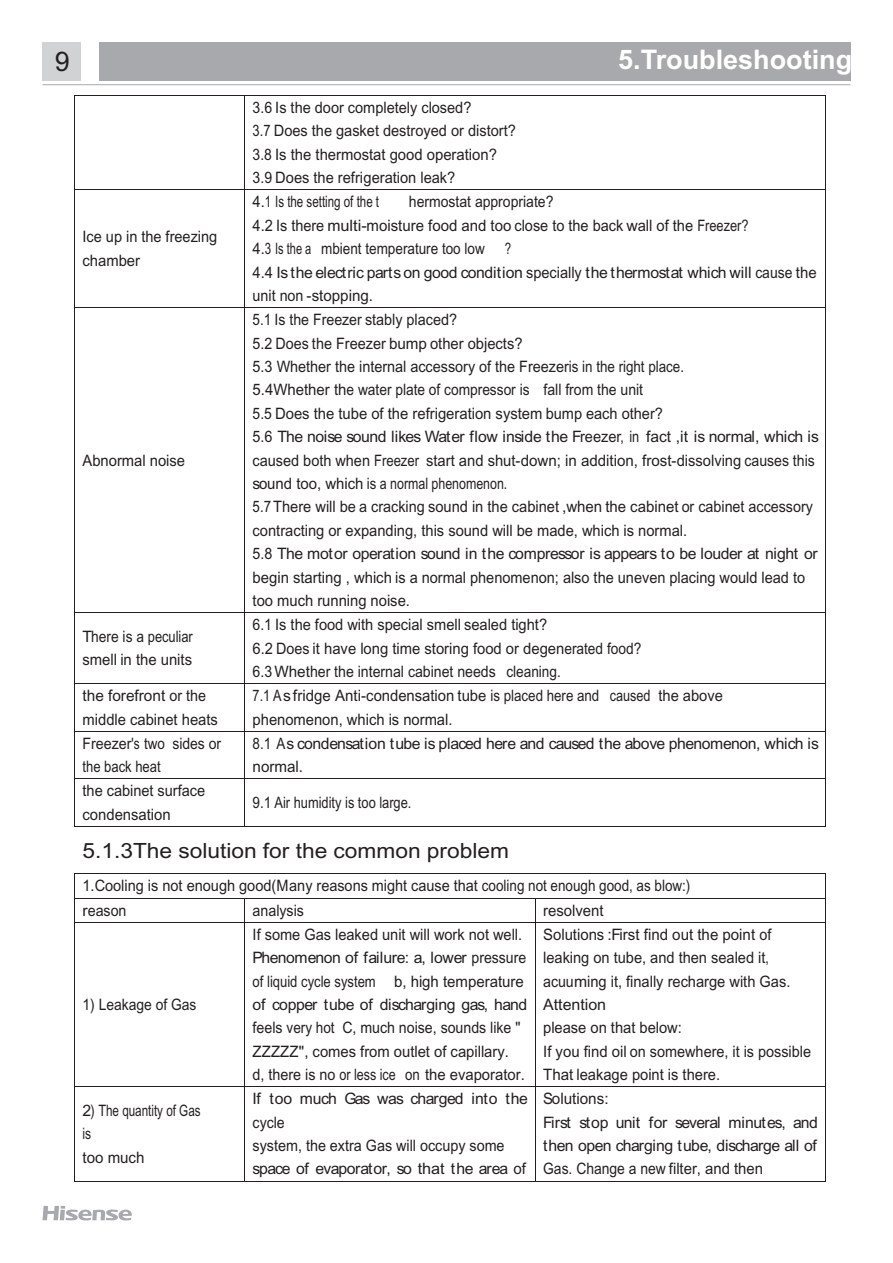
<style>
.page{position:relative;width:893px;height:1263px;background:#fff}
.page>*{position:absolute;margin:0;border:0;box-sizing:border-box;transform-origin:0 0}
.t1{font:700 27px "Arial";color:#fff}
.t2{font:27px "Arial Unicode MS";color:#231f20}
.t3{font:21px "Arial Unicode MS";color:#231f20;scale:1.08 1}
.t4{font:15.75px/23.4px "Arial Unicode MS";color:#231f20;scale:.86 1}
.t5{font:15.75px/23.4px "Arial Unicode MS";color:#231f20;scale:.89 1}
.t6{font:15.75px/23.4px "Arial Unicode MS";color:#231f20;scale:.93 1}
.t7{font:15.75px/23.4px "Arial Unicode MS";color:#231f20;scale:.94 1}
.t8{font:15.75px/23.4px "Arial Unicode MS";color:#231f20}
.t9{font:15.75px/23.4px "Arial Unicode MS";color:#231f20;scale:.92 1}
.t10{font:15.75px/23.4px "Arial Unicode MS";color:#231f20;scale:.95 1}
.t11{font:15.75px/23.4px "Arial Unicode MS";color:#231f20;scale:.73 1}
.t12{font:15.75px/23.4px "Arial Unicode MS";color:#231f20;scale:.8 1}
.t13{font:15.75px/23.4px "Arial Unicode MS";letter-spacing:-.025em;color:#231f20;scale:.85 1}
.t14{font:15.75px/23.4px "Arial Unicode MS";color:#231f20;scale:.9 1}
.t15{font:15.75px "Arial Unicode MS";color:#231f20;scale:.88 1}
</style>
<div class="page">
<div style="left:99px;top:43px;width:751px;height:38px;background:#a8a9ad"></div>
<div style="left:43px;top:43px;width:38px;height:38px;background:#d1d2d4"></div>
<hr style="left:43px;top:84px;width:807px;height:1px;background:#a8a9ad">
<svg style="left:43px;top:1206px;width:89px;height:14px"></svg>
<hr style="left:75px;top:95px;width:169px;height:1px;background:#231f20">
<hr style="left:245px;top:95px;width:580px;height:1px;background:#231f20">
<hr style="left:74px;top:96px;width:1px;height:93px;background:#231f20">
<hr style="left:244px;top:96px;width:1px;height:93px;background:#231f20">
<hr style="left:825px;top:96px;width:1px;height:93px;background:#231f20">
<hr style="left:75px;top:190px;width:169px;height:1px;background:#231f20">
<hr style="left:245px;top:190px;width:580px;height:1px;background:#231f20">
<hr style="left:74px;top:190px;width:1px;height:117px;background:#231f20">
<hr style="left:244px;top:190px;width:1px;height:117px;background:#231f20">
<hr style="left:825px;top:190px;width:1px;height:117px;background:#231f20">
<hr style="left:75px;top:307px;width:169px;height:1px;background:#231f20">
<hr style="left:245px;top:307px;width:580px;height:1px;background:#231f20">
<hr style="left:74px;top:308px;width:1px;height:304px;background:#231f20">
<hr style="left:244px;top:308px;width:1px;height:304px;background:#231f20">
<hr style="left:825px;top:308px;width:1px;height:304px;background:#231f20">
<hr style="left:75px;top:612px;width:169px;height:1px;background:#231f20">
<hr style="left:245px;top:612px;width:580px;height:1px;background:#231f20">
<hr style="left:74px;top:613px;width:1px;height:70px;background:#231f20">
<hr style="left:244px;top:613px;width:1px;height:70px;background:#231f20">
<hr style="left:825px;top:613px;width:1px;height:70px;background:#231f20">
<hr style="left:75px;top:683px;width:169px;height:1px;background:#231f20">
<hr style="left:245px;top:683px;width:580px;height:1px;background:#231f20">
<hr style="left:74px;top:684px;width:1px;height:47px;background:#231f20">
<hr style="left:244px;top:684px;width:1px;height:47px;background:#231f20">
<hr style="left:825px;top:684px;width:1px;height:47px;background:#231f20">
<hr style="left:75px;top:731px;width:169px;height:1px;background:#231f20">
<hr style="left:245px;top:731px;width:580px;height:1px;background:#231f20">
<hr style="left:74px;top:732px;width:1px;height:46px;background:#231f20">
<hr style="left:244px;top:732px;width:1px;height:46px;background:#231f20">
<hr style="left:825px;top:732px;width:1px;height:46px;background:#231f20">
<hr style="left:75px;top:778px;width:169px;height:1px;background:#231f20">
<hr style="left:245px;top:778px;width:580px;height:1px;background:#231f20">
<hr style="left:74px;top:779px;width:1px;height:47px;background:#231f20">
<hr style="left:75px;top:826px;width:169px;height:1px;background:#231f20">
<hr style="left:244px;top:779px;width:1px;height:47px;background:#231f20">
<hr style="left:245px;top:826px;width:580px;height:1px;background:#231f20">
<hr style="left:825px;top:779px;width:1px;height:47px;background:#231f20">
<hr style="left:75px;top:873px;width:750px;height:1px;background:#231f20">
<hr style="left:75px;top:898px;width:169px;height:1px;background:#231f20">
<hr style="left:245px;top:898px;width:290px;height:1px;background:#231f20">
<hr style="left:535px;top:898px;width:290px;height:1px;background:#231f20">
<svg style="left:74px;top:873px;width:1px;height:50px"></svg>
<hr style="left:75px;top:922px;width:169px;height:1px;background:#231f20">
<svg style="left:244px;top:898px;width:1px;height:25px"></svg>
<hr style="left:245px;top:922px;width:290px;height:1px;background:#231f20">
<svg style="left:535px;top:899px;width:1px;height:23px"></svg>
<hr style="left:535px;top:922px;width:290px;height:1px;background:#231f20">
<svg style="left:825px;top:873px;width:1px;height:50px"></svg>
<hr style="left:74px;top:923px;width:1px;height:163px;background:#231f20">
<hr style="left:244px;top:923px;width:1px;height:163px;background:#231f20">
<hr style="left:535px;top:923px;width:1px;height:163px;background:#231f20">
<hr style="left:825px;top:923px;width:1px;height:163px;background:#231f20">
<hr style="left:75px;top:1086px;width:169px;height:1px;background:#231f20">
<hr style="left:245px;top:1086px;width:290px;height:1px;background:#231f20">
<hr style="left:535px;top:1086px;width:290px;height:1px;background:#231f20">
<hr style="left:74px;top:1087px;width:1px;height:94px;background:#231f20">
<hr style="left:75px;top:1181px;width:169px;height:1px;background:#231f20">
<hr style="left:244px;top:1087px;width:1px;height:94px;background:#231f20">
<hr style="left:245px;top:1181px;width:290px;height:1px;background:#231f20">
<hr style="left:535px;top:1087px;width:1px;height:94px;background:#231f20">
<hr style="left:535px;top:1181px;width:290px;height:1px;background:#231f20">
<hr style="left:825px;top:1087px;width:1px;height:94px;background:#231f20">
<h1 class="t2" style="left:55px;top:52px;width:17px">9</h1>
<h1 class="t1" style="left:618px;top:49px;width:236px">5.Troubleshooting</h1>
<p class="t5" style="left:253px;top:97px;width:297px">3.6 Is the door completely closed?<br>3.7 Does the gasket destroyed or distort?<br>3.8 Is the thermostat good operation?<br>3.9 Does the refrigeration leak?</p>
<p class="t9" style="left:83px;top:227px;width:148px">Ice up in the freezing chamber</p>
<p class="t7" style="left:83px;top:450px;width:111px">Abnormal noise</p>
<p class="t5" style="left:253px;top:192px;width:559px;text-indent:156px">hermostat appropriate?<br>4.2 Is there multi-moisture food and too close to the back wall of the Freezer?<br>4.3 Is the a mbient temperature too low</p>
<p class="t6" style="left:253px;top:192px;width:138px">4.1 Is the setting of the t</p>
<p class="t11" style="left:253px;top:238px;width:774px;text-indent:252px">?<br>4.4 Is the electric partson good condition specially the thermostat which will cause the unit non -stopping.</p>
<p class="t4" style="left:253px;top:309px;width:660px">5.1 Is the Freezer stably placed?<br>5.2 Does the Freezer bump other objects?<br>5.3 Whether the internal accessory of the Freezeris in the right place.<br>5.4Whether the water plate of compressor is fall from the unit<br>5.5 Does the tube of the refrigeration system bump each other?<br>5.6 The noise sound likes Water flow inside the Freezer, in fact ,it is normal, which is caused both when Freezer start and shut-down; in addition, frost-dissolving causes this sound too, which is a normal phenomenon.<br>5.7 There will be a cracking sound in the cabinet ,when the cabinet or cabinet accessory contracting or expanding, this sound will be made, which is normal.<br>5.8 The motor operation sound in the compressor is appears to be louder at night or begin starting , which is a normal phenomenon; also the uneven placing would lead to too much running noise.</p>
<p class="t8" style="left:83px;top:626px;width:112px">There is a peculiar smell in the units</p>
<p class="t5" style="left:253px;top:614px;width:438px">6.1 Is the food with special smell sealed tight?<br>6.2 Does it have long time storing food or degenerated food?<br>6.3 Whether the internal cabinet needs cleaning.</p>
<p class="t8" style="left:83px;top:685px;width:137px">the forefront or the middle cabinet heats</p>
<p class="t12" style="left:253px;top:685px;width:589px">7.1 Asfridge Anti-condensation tube is placed here and caused the above phenomenon, which is normal.</p>
<p class="t14" style="left:83px;top:733px;width:156px">Freezer's two sides or the back heat</p>
<p class="t13" style="left:253px;top:733px;width:668px">8.1 As condensation tube is placed here and caused the above phenomenon, which is normal.</p>
<p class="t9" style="left:83px;top:780px;width:135px">the cabinet surface condensation</p>
<p class="t4" style="left:253px;top:792px;width:186px">9.1 Air humidity is too large.</p>
<h2 class="t3" style="left:83px;top:842px;width:396px">5.1.3The solution for the common problem</h2>
<p class="t9" style="left:83px;top:875px;width:662px;line-height:24.2px">1.Cooling is not enough good(Many reasons might cause that cooling not enough good, as blow:) reason</p>
<p class="t14" style="left:253px;top:900px;width:59px">analysis</p>
<p class="t10" style="left:543px;top:900px;width:65px">resolvent</p>
<p class="t15" style="left:83px;top:998px;width:131px">1) Leakage of Gas</p>
<p class="t6" style="left:253px;top:924px;width:297px">If some Gas leaked unit will work not well.<br>Phenomenon of failure: a, lower pressure of liquid cycle system b, high temperature of copper tube of discharging gas, hand feels very hot C, much noise, sounds like " ZZZZZ", comes from outlet of capillary.<br>d, there is no or less ice on the evaporator.</p>
<p class="t7" style="left:543px;top:924px;width:286px">Solutions :First find out the point of leaking on tube, and then sealed it, acuuming it, finally recharge with Gas.<br>Attention<br>please on that below:<br>If you find oil on somewhere, it is possible<br>That leakage point is there.</p>
<p class="t8" style="left:83px;top:1100px;width:120px">2) The quantity of Gas is<br>too much</p>
<p class="t8" style="left:253px;top:1088px;width:277px">If too much Gas was charged into the cycle<br>system, the extra Gas will occupy some space of evaporator, so that the area of</p>
<p class="t10" style="left:543px;top:1088px;width:291px">Solutions:<br>First stop unit for several minutes, and then open charging tube, discharge all of<br>Gas. Change a new filter, and then</p>
</div>
